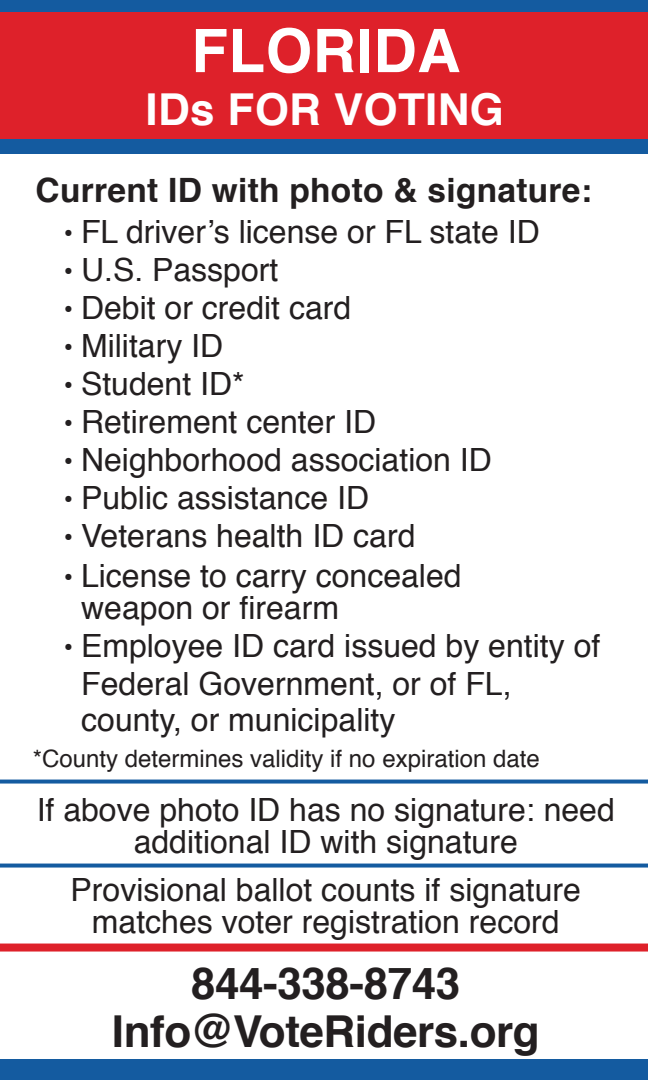
<style>
.page{position:relative;width:648px;height:1080px;background:#fff}
.page>*{position:absolute;margin:0;border:0;box-sizing:border-box;transform-origin:0 0}
.t1{font:700 60px "Helvetica";letter-spacing:.005em;color:#fff}
.t2{font:700 44px/48px "Helvetica";letter-spacing:-.01em;color:#231f20;text-align:center}
.t3{font:700 44px "Helvetica";letter-spacing:.005em;color:#fff}
.t4{font:700 33.6px "Helvetica";letter-spacing:.01em;color:#231f20}
.t5{font:32px/32px "Helvetica";color:#231f20}
.t6{font:24px "Helvetica";color:#231f20}
.s1{font-size:28px}
</style>
<div class="page">
<div style="left:0;top:0;width:648px;height:154px;background:#145ba0"></div>
<div style="left:0;top:12px;width:648px;height:127px;background:#de212a"></div>
<div style="left:0;top:1059px;width:648px;height:21px;background:#145ba0"></div>
<svg style="left:0;top:864px;width:648px;height:4px;background:#2e6daa"></svg>
<svg style="left:0;top:780px;width:648px;height:4px;background:#2e6daa"></svg>
<div style="left:0;top:944px;width:648px;height:8px;background:#de212a"></div>
<h1 class="t1" style="left:191px;top:3px;width:271px">FLORIDA</h1>
<h2 class="t3" style="left:146px;top:74px;width:360px">IDs FOR VOTING</h2>
<p class="t4" style="left:36px;top:163px;width:558px">Current ID with photo &amp; signature:</p>
<p class="t5" style="left:63px;top:217px;width:478px"><span class="s1">•</span> FL driver’s license or FL state ID</p>
<p class="t5" style="left:63px;top:255px;width:216px"><span class="s1">•</span> U.S. Passport</p>
<p class="t5" style="left:63px;top:293px;width:289px"><span class="s1">•</span> Debit or credit card</p>
<p class="t5" style="left:63px;top:331px;width:161px"><span class="s1">•</span> Military ID</p>
<p class="t5" style="left:63px;top:369px;width:183px"><span class="s1">•</span> Student ID*</p>
<p class="t5" style="left:63px;top:407px;width:314px"><span class="s1">•</span> Retirement center ID</p>
<p class="t5" style="left:63px;top:445px;width:430px"><span class="s1">•</span> Neighborhood association ID</p>
<p class="t5" style="left:63px;top:483px;width:307px"><span class="s1">•</span> Public assistance ID</p>
<p class="t5" style="left:63px;top:521px;width:354px"><span class="s1">•</span> Veterans health ID card</p>
<p class="t5" style="left:81px;top:561px;width:382px;text-indent:-18px"><span class="s1">•</span> License to carry concealed weapon or firearm</p>
<p class="t5" style="left:81px;top:628px;width:521px;line-height:36.8px;text-indent:-18px"><span class="s1">•</span> Employee ID card issued by entity of<br>Federal Government, or of FL, county, or municipality</p>
<p class="t6" style="left:33px;top:740px;width:508px">*County determines validity if no expiration date</p>
<p class="t5" style="left:37px;top:795px;width:580px;text-align:center">If above photo ID has no signature: need additional ID with signature</p>
<p class="t5" style="left:71px;top:875px;width:512px;text-align:center">Provisional ballot counts if signature matches voter registration record</p>
<h2 class="t2" style="left:112px;top:960px;width:429px">844-338-8743<br>Info@VoteRiders.org</h2>
</div>
